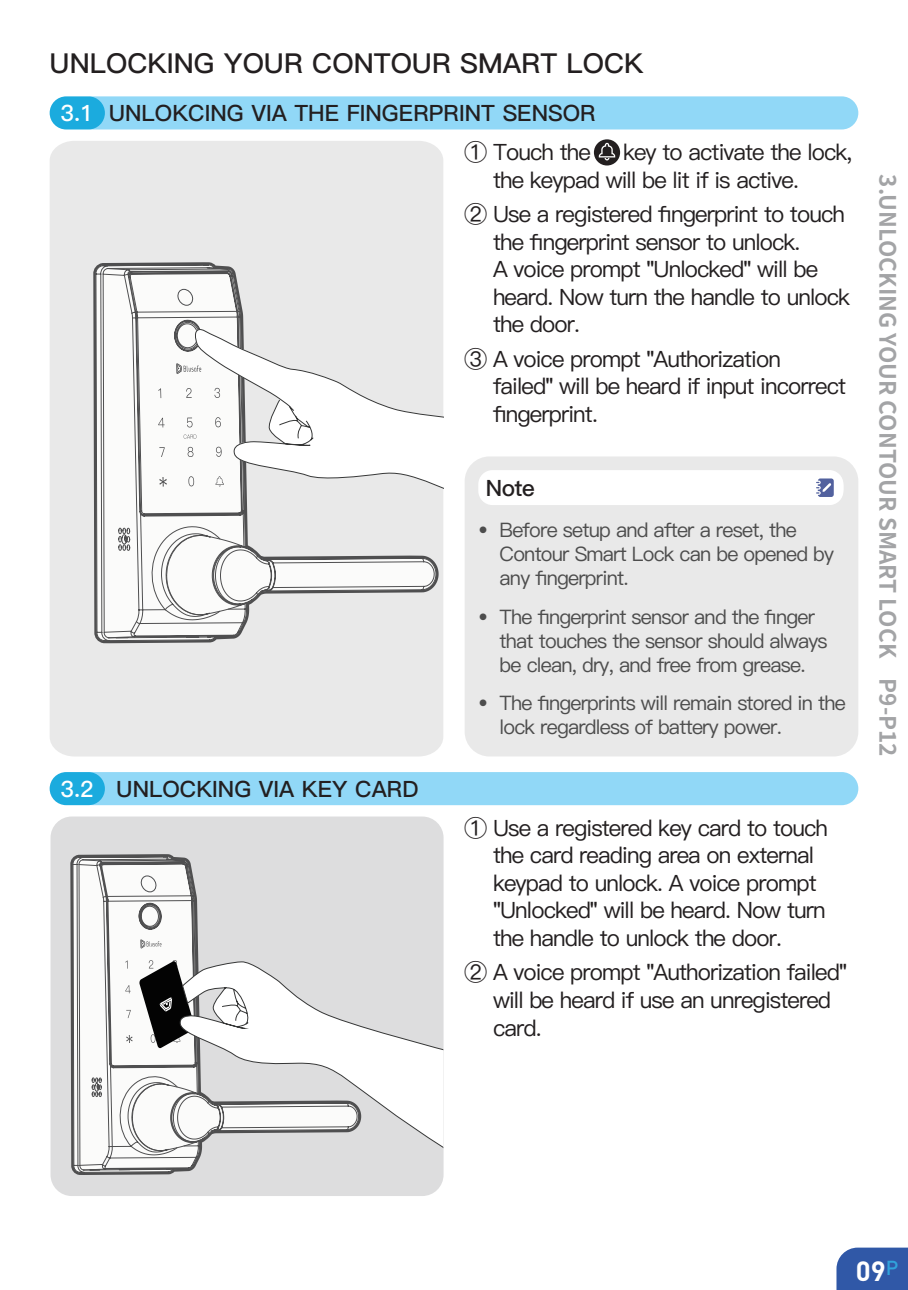
<style>
.page{position:relative;width:908px;height:1290px;background:#fff}
.page>*{position:absolute;margin:0;border:0;box-sizing:border-box;transform-origin:0 0}
.页眉左{font:27.5px "Ping Fang SC Bold";color:#231f20}
.t1{font:700 27.5px "DIN";color:#fff}
.t2{font:22.5px/27.5px "Ping Fang SC Medium";letter-spacing:-.04em;color:#231f20}
.页眉右{font:22.5px "Ping Fang SC Bold";color:#231f20}
.页眉左-2{font:700 22.5px "Noto Sans Hans";color:#a3a4a6}
.提示标{font:22.5px "Ping Fang SC Bold";color:#231f20}
.t3{font:20px/24px "Ping Fang SC Medium";letter-spacing:-.04em;color:#4d4d4d}
.s1{color:#fff}
.s2{font-family:"Arial"}
</style>
<div class="page">
<div style="left:836px;top:1247px;width:71px;height:43px;background:#3058a7"></div>
<div style="left:76px;top:96px;width:781px;height:33px;background:#91d8f7;border-radius:17px"></div>
<div style="left:76px;top:772px;width:781px;height:33px;background:#91d8f7;border-radius:17px"></div>
<div style="left:50px;top:96px;width:55px;height:33px;background:#1babde;border-radius:17px"></div>
<div style="left:50px;top:772px;width:55px;height:33px;background:#1babde;border-radius:17px"></div>
<svg style="left:593px;top:139px;width:26px;height:26px"></svg>
<svg style="left:598px;top:143px;width:17px;height:17px"></svg>
<div style="left:50px;top:816px;width:393px;height:380px;background:#ddddde;border-radius:21px"></div>
<svg style="left:70px;top:854px;width:103px;height:321px"></svg>
<svg style="left:72px;top:856px;width:120px;height:317px;background:#a0a0a0"></svg>
<svg style="left:217px;top:961px;width:226px;height:187px"></svg>
<div style="left:50px;top:141px;width:393px;height:615px;background:#e9e9e9"></div>
<svg style="left:95px;top:264px;width:341px;height:377px"></svg>
<svg style="left:103px;top:267px;width:164px;height:371px"></svg>
<svg style="left:159px;top:477px;width:8px;height:9px"></svg>
<svg style="left:183px;top:434px;width:11px;height:5px"></svg>
<svg style="left:158px;top:388px;width:3px;height:10px"></svg>
<svg style="left:186px;top:388px;width:6px;height:10px"></svg>
<svg style="left:158px;top:418px;width:6px;height:9px"></svg>
<svg style="left:187px;top:418px;width:5px;height:9px"></svg>
<svg style="left:159px;top:447px;width:6px;height:10px"></svg>
<svg style="left:187px;top:447px;width:6px;height:10px"></svg>
<svg style="left:188px;top:476px;width:6px;height:10px"></svg>
<svg style="left:176px;top:363px;width:18px;height:11px"></svg>
<svg style="left:194px;top:328px;width:249px;height:214px"></svg>
<svg style="left:176px;top:289px;width:17px;height:17px"></svg>
<svg style="left:78px;top:858px;width:139px;height:312px;background:#d2d2d2"></svg>
<div style="left:464px;top:456px;width:393px;height:300px;background:#e9e9e9;border-radius:25px"></div>
<div style="left:478px;top:470px;width:365px;height:35px;background:#fff;border-radius:14px"></div>
<svg style="left:816px;top:478px;width:17px;height:19px"></svg>
<p class="页眉左" style="left:50px;top:47px;width:595px">UNLOCKING YOUR CONTOUR SMART LOCK</p>
<p class="页眉右" style="left:61px;top:99px;width:536px"><span class="s1">3.1</span> UNLOKCING VIA THE FINGERPRINT SENSOR</p>
<p class="t2" style="left:464px;top:139px;width:128px">① Touch the</p>
<p class="t2" style="left:493px;top:139px;width:361px;text-indent:130px">key to activate the lock, the keypad will be lit if is active.</p>
<p class="t2" style="left:493px;top:201px;width:358px;text-indent:-28px">② Use a registered fingerprint to touch the fingerprint sensor to unlock.<br>A voice prompt <span class="s2">"</span>Unlocked<span class="s2">"</span> will be heard. Now turn the handle to unlock the door.</p>
<p class="t2" style="left:493px;top:345px;width:354px;text-indent:-28px">③ A voice prompt <span class="s2">"</span>Authorization failed<span class="s2">"</span> will be heard if input incorrect fingerprint.</p>
<p class="提示标" style="left:485px;top:474px;width:50px">Note</p>
<p class="页眉右" style="left:61px;top:775px;width:359px"><span class="s1">3.2</span> UNLOCKING VIA KEY CARD</p>
<p class="t3" style="left:499px;top:518px;width:336px;text-indent:-21px">• Before setup and after a reset, the<br>Contour Smart Lock can be opened by any fingerprint.</p>
<p class="t3" style="left:499px;top:605px;width:329px;text-indent:-21px">• The fingerprint sensor and the finger that touches the sensor should always be clean, dry, and free from grease.</p>
<p class="t3" style="left:499px;top:691px;width:347px;text-indent:-21px">• The fingerprints will remain stored in the lock regardless of battery power.</p>
<p class="t2" style="left:493px;top:814px;width:336px;text-indent:-28px">① Use a registered key card to touch the card reading area on external keypad to unlock. A voice prompt <span class="s2">"</span>Unlocked<span class="s2">"</span> will be heard. Now turn the handle to unlock the door.</p>
<p class="t2" style="left:493px;top:959px;width:355px;text-indent:-28px">② A voice prompt <span class="s2">"</span>Authorization failed<span class="s2">" </span>will be heard if use an unregistered card.</p>
<p class="页眉左-2" style="left:900px;top:174px;width:584px;rotate:90deg">3.UNLOCKING YOUR CONTOUR SMART LOCK P9-P12</p>
<p class="t1" style="left:855px;top:1252px;width:44px">09<sup>P</sup></p>
</div>
